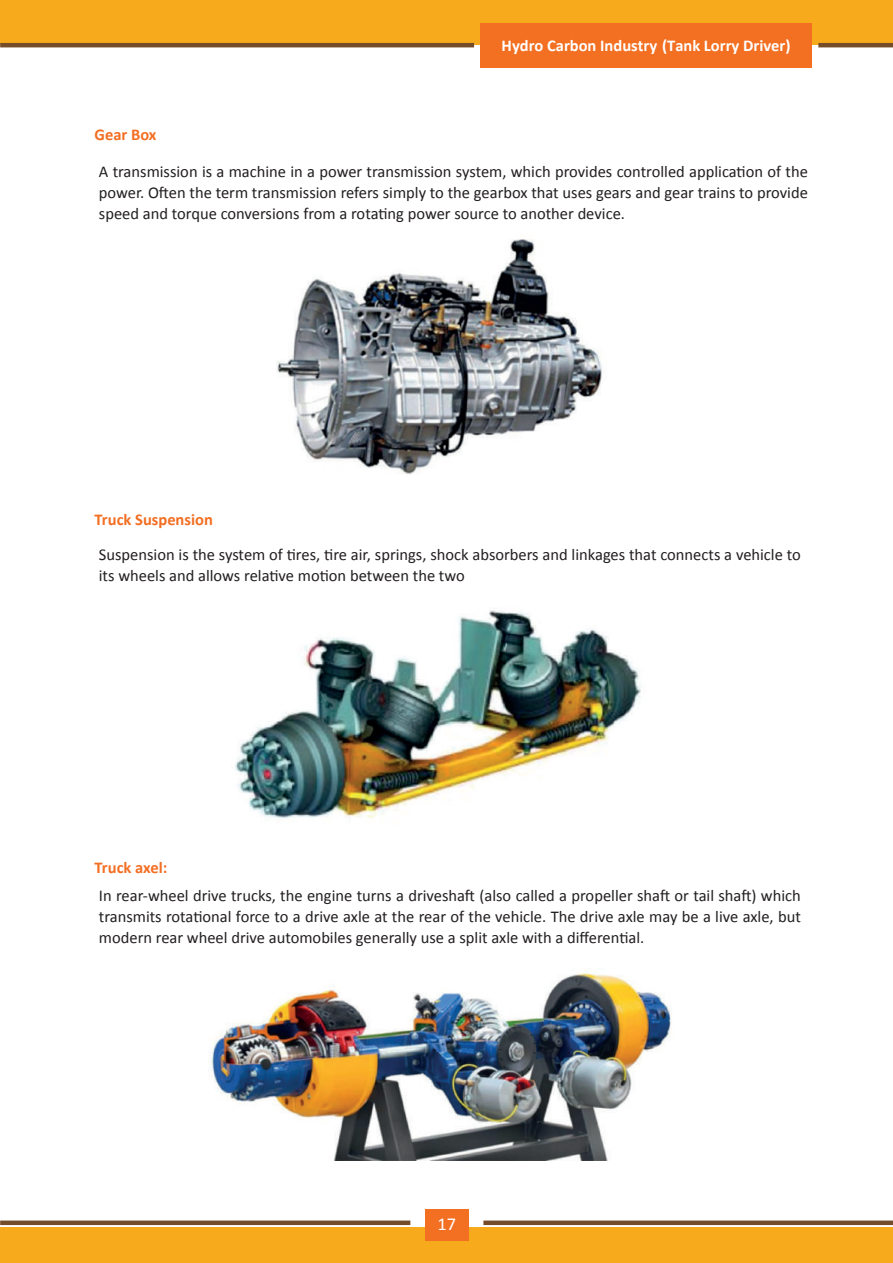
<style>
.page{position:relative;width:893px;height:1263px;background:#fff}
.page>*{position:absolute;margin:0;border:0;box-sizing:border-box;transform-origin:0 0}
.t1{font:18.3px "Calibri";color:#fff}
.t2{font:16.5px/21px "Calibri";color:#231f20;text-align:justify}
.t3{font:700 16.5px "Calibri";color:#fff}
.t4{font:700 16.5px "Calibri";color:#f36e22}
</style>
<div class="page">
<div style="left:0;top:1227px;width:893px;height:36px;background:#f7aa1b"></div>
<div style="left:0;top:1220px;width:410px;height:5px;background:#754c28"></div>
<div style="left:483px;top:1220px;width:410px;height:5px;background:#754c28"></div>
<div style="left:425px;top:1209px;width:44px;height:31px;background:#f36f21"></div>
<div style="left:0;top:0;width:893px;height:45px;background:#f7aa1b"></div>
<hr style="left:0;top:43px;width:474px;height:4px;background:#754c28">
<hr style="left:818px;top:43px;width:75px;height:4px;background:#754c28">
<div style="left:480px;top:23px;width:332px;height:44px;background:#f36f21"></div>
<img style="left:277px;top:239px;width:325px;height:236px">
<img style="left:235px;top:610px;width:406px;height:209px">
<img style="left:210px;top:973px;width:462px;height:187px">
<p class="t4" style="left:95px;top:124px;width:63px">Gear Box</p>
<p class="t3" style="left:502px;top:35px;width:290px">Hydro Carbon Industry (Tank Lorry Driver)</p>
<p class="t2" style="left:99px;top:161px;width:711px">A transmission is a machine in a power transmission system, which provides controlled application of the power. Often the term transmission refers simply to the gearbox that uses gears and gear trains to provide speed and torque conversions from a rotating power source to another device.</p>
<p class="t4" style="left:95px;top:508px;width:120px">Truck Suspension</p>
<p class="t2" style="left:99px;top:544px;width:703px">Suspension is the system of tires, tire air, springs, shock absorbers and linkages that connects a vehicle to its wheels and allows relative motion between the two</p>
<p class="t4" style="left:95px;top:857px;width:74px">Truck axel:</p>
<p class="t2" style="left:99px;top:885px;width:703px">In rear-wheel drive trucks, the engine turns a driveshaft (also called a propeller shaft or tail shaft) which transmits rotational force to a drive axle at the rear of the vehicle. The drive axle may be a live axle, but modern rear wheel drive automobiles generally use a split axle with a differential.</p>
<p class="t1" style="left:437px;top:1212px;width:20px">17</p>
</div>
